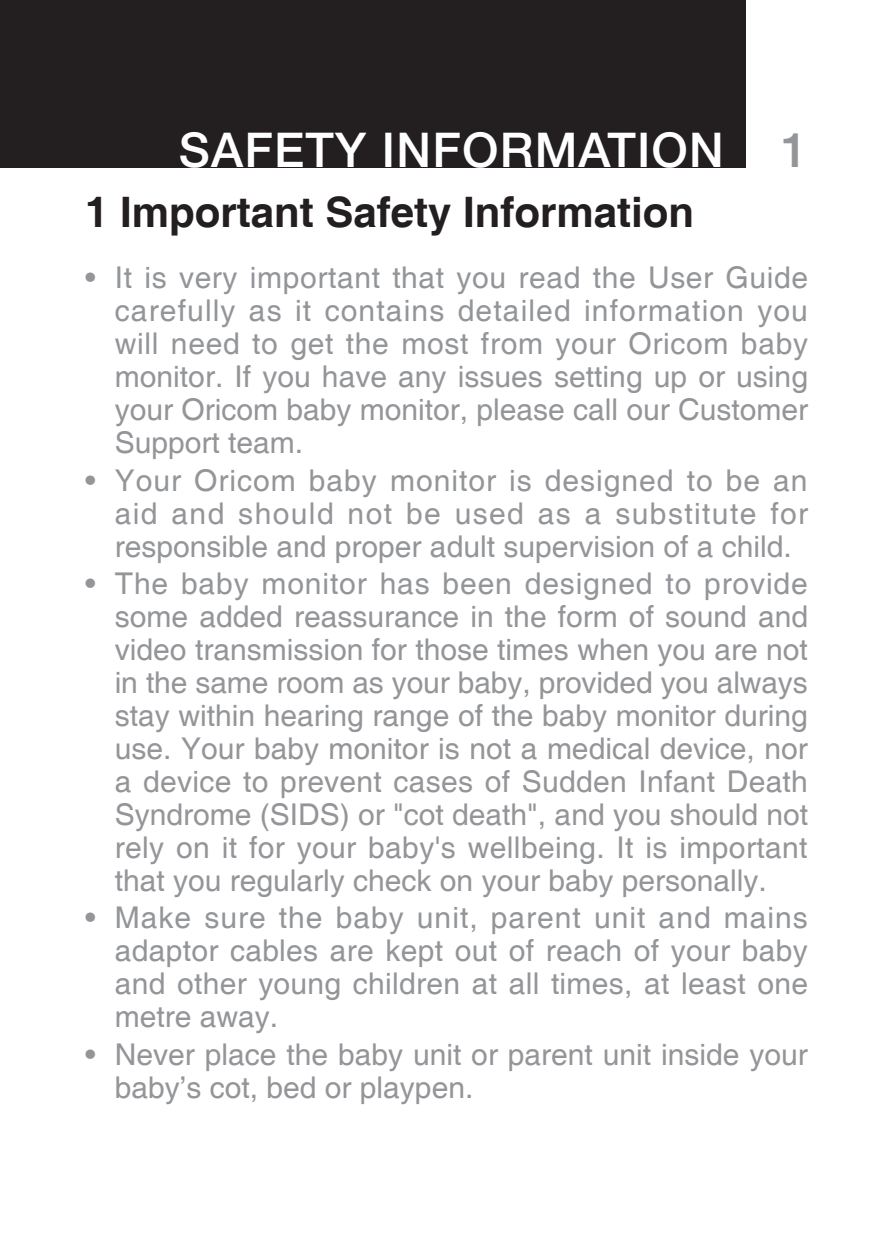
<style>
.page{position:relative;width:893px;height:1259px;background:#fff}
.page>*{position:absolute;margin:0;border:0;box-sizing:border-box;transform-origin:0 0}
.t1{font:500 48px "Helvetica Neue LT Std";letter-spacing:.025em;color:#fff}
.t2{font:700 42px "Helvetica";color:#231f20}
.t3{font:30px/33px "Helvetica";color:#939598;text-align:justify}
.s1{color:#939598}
</style>
<div class="page">
<div style="left:0;top:0;width:745px;height:167px;background:#231f20"></div>
<h1 class="t1" style="left:179px;top:121px;width:631px">SAFETY INFORMATION <span class="s1">1</span></h1>
<h2 class="t2" style="left:85px;top:187px;width:611px">1 Important Safety Information</h2>
<p class="t3" style="left:115px;top:262px;width:695px;text-indent:-30px">• It is very important that you read the User Guide carefully as it contains detailed information you will need to get the most from your Oricom baby monitor. If you have any issues setting up or using your Oricom baby monitor, please call our Customer Support team.</p>
<p class="t3" style="left:115px;top:464px;width:695px;text-indent:-30px">• Your Oricom baby monitor is designed to be an aid and should not be used as a substitute for responsible and proper adult supervision of a child.</p>
<p class="t3" style="left:115px;top:568px;width:695px;text-indent:-30px">• The baby monitor has been designed to provide some added reassurance in the form of sound and video transmission for those times when you are not in the same room as your baby, provided you always stay within hearing range of the baby monitor during use. Your baby monitor is not a medical device, nor a device to prevent cases of Sudden Infant Death Syndrome (SIDS) or "cot death", and you should not rely on it for your baby's wellbeing. It is important that you regularly check on your baby personally.</p>
<p class="t3" style="left:115px;top:902px;width:695px;text-indent:-30px">• Make sure the baby unit, parent unit and mains adaptor cables are kept out of reach of your baby and other young children at all times, at least one metre away.</p>
<p class="t3" style="left:115px;top:1038px;width:695px;text-indent:-30px">• Never place the baby unit or parent unit inside your baby’s cot, bed or playpen.</p>
</div>
